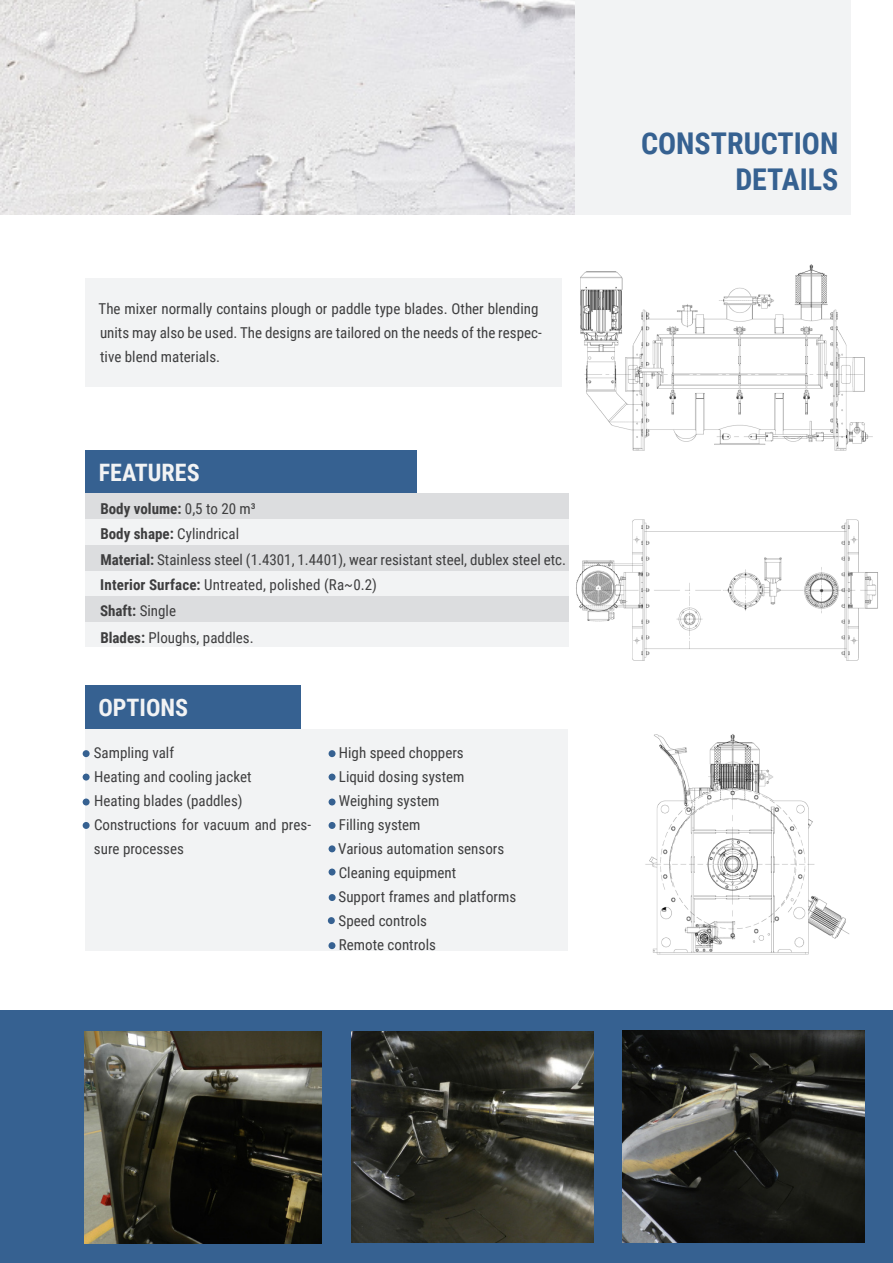
<style>
.page{position:relative;width:893px;height:1263px;background:#fff}
.page>*{position:absolute;margin:0;border:0;box-sizing:border-box;transform-origin:0 0}
.t1{font:700 30px "Roboto Condensed";color:#366191}
.t2{font:700 24px "Roboto Condensed";color:#f2f3f4}
.t3{font:15px/24px "Roboto Condensed";color:#3e3e3f}
.t4{font:700 15px "Roboto Condensed";color:#3e3e3f}
.s1{font-weight:400}
.s2{font-weight:700}
</style>
<div class="page">
<div style="left:85px;top:278px;width:483px;height:108px;background:#f2f3f4"></div>
<div style="left:85px;top:729px;width:483px;height:221px;background:#f2f3f4"></div>
<div style="left:574px;top:0;width:276px;height:214px;background:#f2f3f4"></div>
<div style="left:83px;top:750px;width:7px;height:7px;background:#366191;border-radius:50%"></div>
<div style="left:329px;top:750px;width:7px;height:7px;background:#366191;border-radius:50%"></div>
<div style="left:83px;top:774px;width:7px;height:6px;background:#366191;border-radius:50%"></div>
<div style="left:329px;top:774px;width:7px;height:6px;background:#366191;border-radius:50%"></div>
<div style="left:83px;top:798px;width:7px;height:7px;background:#366191;border-radius:50%"></div>
<div style="left:329px;top:798px;width:7px;height:7px;background:#366191;border-radius:50%"></div>
<div style="left:83px;top:822px;width:7px;height:7px;background:#366191;border-radius:50%"></div>
<div style="left:329px;top:822px;width:7px;height:7px;background:#366191;border-radius:50%"></div>
<div style="left:329px;top:845px;width:7px;height:7px;background:#366191;border-radius:50%"></div>
<div style="left:329px;top:894px;width:7px;height:7px;background:#366191;border-radius:50%"></div>
<div style="left:329px;top:868px;width:7px;height:7px;background:#366191;border-radius:50%"></div>
<img style="left:0;top:0;width:574px;height:214px">
<div style="left:85px;top:686px;width:216px;height:43px;background:#366191"></div>
<div style="left:85px;top:450px;width:332px;height:44px;background:#366191"></div>
<div style="left:85px;top:519px;width:484px;height:26px;background:#f2f3f4"></div>
<div style="left:85px;top:571px;width:484px;height:25px;background:#f2f3f4"></div>
<div style="left:85px;top:622px;width:484px;height:25px;background:#f2f3f4"></div>
<div style="left:85px;top:494px;width:484px;height:25px;background:#dcdddf"></div>
<div style="left:85px;top:545px;width:484px;height:26px;background:#dcdddf"></div>
<div style="left:85px;top:596px;width:484px;height:26px;background:#dcdddf"></div>
<div style="left:0;top:1010px;width:893px;height:253px;background:#366191"></div>
<img style="left:351px;top:1032px;width:243px;height:211px">
<img style="left:622px;top:1031px;width:242px;height:212px">
<img style="left:85px;top:1031px;width:237px;height:212px">
<div style="left:328px;top:917px;width:7px;height:7px;background:#366191;border-radius:50%"></div>
<div style="left:328px;top:942px;width:7px;height:7px;background:#366191;border-radius:50%"></div>
<img style="left:562px;top:264px;width:311px;height:187px">
<img style="left:576px;top:519px;width:302px;height:142px">
<img style="left:645px;top:734px;width:204px;height:221px">
<p class="t3" style="left:99px;top:296px;width:445px">The mixer normally contains plough or paddle type blades. Other blending units may also be used. The designs are tailored on the needs of the respec&shy;tive blend materials.</p>
<p class="t2" style="left:99px;top:456px;width:102px">FEATURES</p>
<p class="t4" style="left:100px;top:498px;width:157px">Body volume: <span class="s1">0,5 to 20 m³</span></p>
<p class="t3" style="left:100px;top:521px;width:140px"><span class="s2">Body shape:</span> Cylindrical</p>
<p class="t3" style="left:100px;top:547px;width:467px"><span class="s2">Material:</span> Stainless steel (1.4301, 1.4401), wear resistant steel, dublex steel etc.</p>
<p class="t3" style="left:100px;top:573px;width:278px"><span class="s2">Interior Surface:</span> Untreated, polished (Ra~0.2)</p>
<p class="t4" style="left:100px;top:600px;width:77px">Shaft: <span class="s1">Single</span></p>
<p class="t3" style="left:100px;top:625px;width:155px"><span class="s2">Blades:</span> Ploughs, paddles.</p>
<p class="t2" style="left:98px;top:691px;width:91px">OPTIONS</p>
<p class="t3" style="left:94px;top:740px;width:82px">Sampling valf</p>
<p class="t3" style="left:94px;top:764px;width:159px">Heating and cooling jacket</p>
<p class="t3" style="left:94px;top:788px;width:150px">Heating blades (paddles)</p>
<p class="t3" style="left:94px;top:812px;width:219px">Constructions for vacuum and pres&shy;sure processes</p>
<p class="t3" style="left:339px;top:740px;width:126px">High speed choppers</p>
<p class="t3" style="left:339px;top:764px;width:127px">Liquid dosing system</p>
<p class="t3" style="left:339px;top:788px;width:102px">Weighing system</p>
<p class="t3" style="left:339px;top:812px;width:83px">Filling system</p>
<p class="t3" style="left:338px;top:836px;width:167px">Various automation sensors</p>
<p class="t3" style="left:339px;top:860px;width:119px">Cleaning equipment</p>
<p class="t3" style="left:339px;top:884px;width:179px">Support frames and platforms</p>
<p class="t3" style="left:339px;top:908px;width:90px">Speed controls</p>
<p class="t3" style="left:339px;top:932px;width:99px">Remote controls</p>
<p class="t1" style="left:641px;top:123px;width:199px">CONSTRUCTION</p>
<p class="t1" style="left:735px;top:159px;width:105px">DETAILS</p>
</div>
